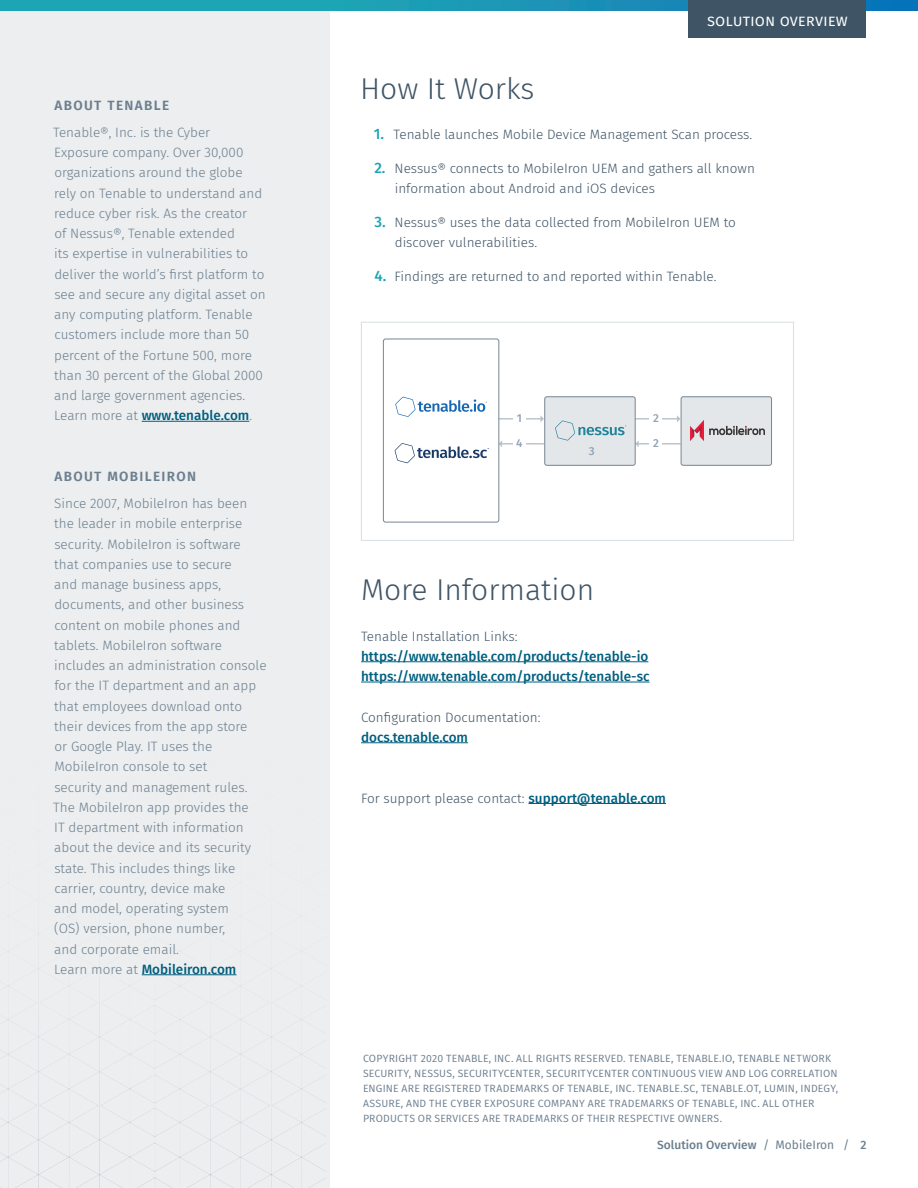
<style>
.page{position:relative;width:918px;height:1188px;background:#fff}
.page>*{position:absolute;margin:0;border:0;box-sizing:border-box;transform-origin:0 0}
.t1{font:300 30px "Fira Sans";color:#3f5465}
.t2{font:16.5px "Fira Sans";color:#fff}
.t3{font:300 13.5px/20.2px "Fira Sans";color:#6c7f8f}
.t4{font:300 13.5px/20.2px "Fira Sans";color:#3f5465}
.t5{font:500 13.5px/20.2px "Fira Sans";color:#005f7f}
.t6{font:600 13.5px "Fira Sans";letter-spacing:.1em;color:#6c7f8f}
.t7{font:500 12px "Fira Sans";color:#6c7f8f}
.t8{font:500 11.55px "Fira Sans";color:#90a3b6}
.t9{font:10.5px/15px "Fira Sans";letter-spacing:.025em;color:#6c7f8f}
.s1{font-weight:500;color:#005f7f}
.s2{font-weight:500;font-size:15px;color:#1ca5b5}
.s3{font-weight:400}
</style>
<div class="page">
<div style="left:0;top:0;width:329px;height:1188px;background:#eceeef"></div>
<img style="left:0;top:933px;width:326px;height:255px">
<svg style="left:0;top:0;width:918px;height:10px;background:#1a9ab5"></svg>
<hr style="left:361px;top:661px;width:287px;height:1px;background:#005f7f">
<hr style="left:361px;top:682px;width:289px;height:1px;background:#005f7f">
<hr style="left:361px;top:742px;width:107px;height:1px;background:#005f7f">
<hr style="left:529px;top:803px;width:137px;height:1px;background:#005f7f">
<div style="left:688px;top:0;width:178px;height:38px;background:#3f5465"></div>
<div style="left:361px;top:322px;width:433px;height:219px;border:1px solid #d8dfe2"></div>
<div style="left:681px;top:397px;width:91px;height:68px;background:#e4e7e9;border-radius:2px"></div>
<div style="left:681px;top:396px;width:91px;height:70px;border:1px solid #768693;border-radius:2px"></div>
<div style="left:383px;top:339px;width:116px;height:184px;border:1px solid #768693;border-radius:2px"></div>
<hr style="left:502px;top:443px;width:42px;height:2px;background:#768693">
<svg style="left:499px;top:440px;width:3px;height:7px"></svg>
<div style="left:513px;top:437px;width:12px;height:13px;background:#fff"></div>
<hr style="left:499px;top:418px;width:42px;height:2px;background:#768693">
<svg style="left:540px;top:415px;width:4px;height:7px"></svg>
<div style="left:513px;top:412px;width:12px;height:13px;background:#fff"></div>
<svg style="left:545px;top:397px;width:90px;height:68px;background:#dbe2e5"></svg>
<div style="left:544px;top:396px;width:92px;height:70px;border:1px solid #768693;border-radius:2px"></div>
<hr style="left:638px;top:443px;width:43px;height:2px;background:#768693">
<svg style="left:635px;top:440px;width:4px;height:7px"></svg>
<div style="left:650px;top:437px;width:12px;height:13px;background:#fff"></div>
<hr style="left:635px;top:418px;width:42px;height:2px;background:#768693">
<svg style="left:677px;top:415px;width:4px;height:7px"></svg>
<div style="left:650px;top:412px;width:12px;height:13px;background:#fff"></div>
<svg style="left:395px;top:443px;width:94px;height:20px"></svg>
<svg style="left:395px;top:397px;width:92px;height:20px"></svg>
<hr style="left:142px;top:421px;width:107px;height:1px;background:#005f7f">
<hr style="left:142px;top:974px;width:94px;height:1px;background:#005f7f">
<img style="left:690px;top:421px;width:75px;height:19px">
<p class="t6" style="left:55px;top:94px;width:116px">ABOUT TENABLE</p>
<p class="t3" style="left:53px;top:122px;width:214px">Tenable®, Inc. is the Cyber<br>Exposure company. Over 30,000 organizations around the globe rely on Tenable to understand and reduce cyber risk. As the creator<br>of Nessus®, Tenable extended<br>its expertise in vulnerabilities to deliver the world’s first platform to see and secure any digital asset on any computing platform. Tenable customers include more than 50 percent of the Fortune 500, more than 30 percent of the Global 2000 and large government agencies.<br>Learn more at <span class="s1">www.tenable.com</span>.</p>
<p class="t6" style="left:55px;top:465px;width:143px">ABOUT MOBILEIRON</p>
<p class="t3" style="left:53px;top:493px;width:215px">Since 2007, MobileIron has been the leader in mobile enterprise security. MobileIron is software that companies use to secure<br>and manage business apps, documents, and other business content on mobile phones and tablets. MobileIron software includes an administration console for the IT department and an app that employees download onto their devices from the app store<br>or Google Play. IT uses the<br>MobileIron console to set<br>security and management rules.<br>The MobileIron app provides the<br>IT department with information about the device and its security state. This includes things like carrier, country, device make<br>and model, operating system<br>(OS) version, phone number,<br>and corporate email.<br>Learn more at <span class="s1">Mobileiron.com</span></p>
<p class="t2" style="left:707px;top:9px;width:142px">SOLUTION OVERVIEW</p>
<h1 class="t1" style="left:360px;top:67px;width:176px">How It Works</h1>
<p class="t4" style="left:374px;top:124px;width:380px"><span class="s2">1.</span> Tenable launches Mobile Device Management Scan process.</p>
<p class="t4" style="left:395px;top:158px;width:362px;text-indent:-20px"><span class="s2">2.</span> Nessus® connects to MobileIron UEM and gathers all known information about Android and iOS devices</p>
<p class="t4" style="left:395px;top:212px;width:343px;text-indent:-20px"><span class="s2">3.</span> Nessus® uses the data collected from MobileIron UEM to discover vulnerabilities.</p>
<p class="t4" style="left:374px;top:266px;width:344px"><span class="s2">4.</span> Findings are returned to and reported within Tenable.</p>
<p class="t8" style="left:517px;top:409px;width:7px">1</p>
<p class="t8" style="left:516px;top:434px;width:8px">4</p>
<p class="t8" style="left:589px;top:442px;width:7px">3</p>
<p class="t8" style="left:653px;top:409px;width:7px">2</p>
<p class="t8" style="left:653px;top:434px;width:7px">2</p>
<h1 class="t1" style="left:361px;top:568px;width:235px">More Information</h1>
<p class="t4" style="left:361px;top:626px;width:158px">Tenable Installation Links:</p>
<p class="t5" style="left:361px;top:645px;width:290px">https://www.tenable.com/products/tenable-io https://www.tenable.com/products/tenable-sc</p>
<p class="t4" style="left:361px;top:707px;width:181px">Configuration Documentation:</p>
<p class="t5" style="left:361px;top:726px;width:109px">docs.tenable.com</p>
<p class="t4" style="left:361px;top:788px;width:307px">For support please contact: <span class="s1">support@tenable.com</span></p>
<p class="t9" style="left:363px;top:1051px;width:477px">COPYRIGHT 2020 TENABLE, INC. ALL RIGHTS RESERVED. TENABLE, TENABLE.IO, TENABLE NETWORK SECURITY, NESSUS, SECURITYCENTER, SECURITYCENTER CONTINUOUS VIEW AND LOG CORRELATION ENGINE ARE REGISTERED TRADEMARKS OF TENABLE, INC. TENABLE.SC, TENABLE.OT, LUMIN, INDEGY, ASSURE, AND THE CYBER EXPOSURE COMPANY ARE TRADEMARKS OF TENABLE, INC. ALL OTHER PRODUCTS OR SERVICES ARE TRADEMARKS OF THEIR RESPECTIVE OWNERS.</p>
<p class="t7" style="left:657px;top:1135px;width:211px">Solution Overview <span class="s3">/ MobileIron /</span> 2</p>
</div>
